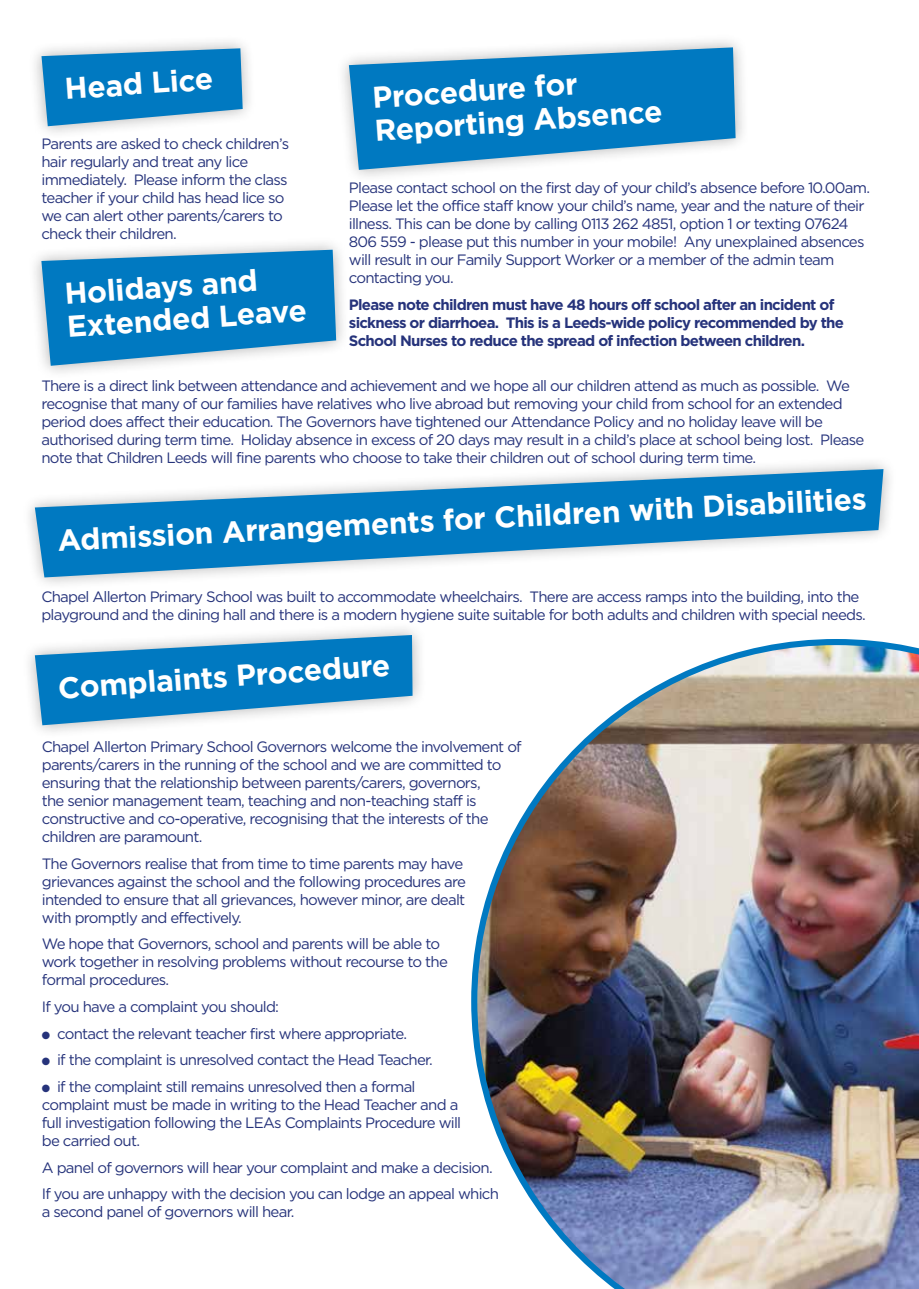
<style>
.page{position:relative;width:919px;height:1289px;background:#fff}
.page>*{position:absolute;margin:0;border:0;box-sizing:border-box;transform-origin:0 0}
.t1{font:700 30px/33px "Gotham";color:#fff}
.t2{font:15px/18px "Gotham";letter-spacing:-.05em;color:#26337b}
.t3{font:700 15px/18px "Gotham";letter-spacing:-.05em;color:#26337b}
</style>
<div class="page">
<img style="left:471px;top:639px;width:447px;height:649px">
<div style="left:28px;top:34px;width:229px;height:106px;background:#000;opacity:.3"></div>
<svg style="left:41px;top:48px;width:202px;height:78px;background:#298dc8"></svg>
<div style="left:335px;top:34px;width:414px;height:149px;background:#000;opacity:.3"></div>
<svg style="left:349px;top:47px;width:386px;height:123px;background:#3392cb"></svg>
<div style="left:28px;top:236px;width:322px;height:143px;background:#000;opacity:.3"></div>
<svg style="left:41px;top:250px;width:295px;height:116px;background:#298dc8"></svg>
<svg style="left:35px;top:469px;width:848px;height:108px;fill:#0079c1"></svg>
<div style="left:22px;top:621px;width:405px;height:117px;background:#000;opacity:.3"></div>
<svg style="left:35px;top:635px;width:377px;height:90px"></svg>
<h1 class="t1" style="left:64px;top:72px;width:150px;rotate:-4deg">Head Lice</h1>
<p class="t2" style="left:41px;top:134px;width:249px">Parents are asked to check children’s hair regularly and treat any lice immediately. Please inform the class teacher if your child has head lice so we can alert other parents/carers to check their children.</p>
<h1 class="t1" style="left:64px;top:276px;width:241px;rotate:-4deg">Holidays and<br>Extended Leave</h1>
<h1 class="t1" style="left:371px;top:81px;width:290px;rotate:-4deg">Procedure for<br>Reporting Absence</h1>
<p class="t2" style="left:349px;top:179px;width:522px">Please contact school on the first day of your child’s absence before 10.00am.<br>Please let the office staff know your child’s name, year and the nature of their illness. This can be done by calling 0113 262 4851, option 1 or texting 07624<br>806 559 - please put this number in your mobile! Any unexplained absences will result in our Family Support Worker or a member of the admin team contacting you.</p>
<p class="t3" style="left:349px;top:295px;width:496px">Please note children must have 48 hours off school after an incident of sickness or diarrhoea. This is a Leeds-wide policy recommended by the<br>School Nurses to reduce the spread of infection between children.</p>
<p class="t2" style="left:41px;top:377px;width:824px">There is a direct link between attendance and achievement and we hope all our children attend as much as possible. We recognise that many of our families have relatives who live abroad but removing your child from school for an extended period does affect their education. The Governors have tightened our Attendance Policy and no holiday leave will be authorised during term time. Holiday absence in excess of 20 days may result in a child’s place at school being lost. Please note that Children Leeds will fine parents who choose to take their children out of school during term time.</p>
<h1 class="t1" style="left:57px;top:523px;width:811px;rotate:-3deg">Admission Arrangements for Children with Disabilities</h1>
<p class="t2" style="left:41px;top:587px;width:825px">Chapel Allerton Primary School was built to accommodate wheelchairs. There are access ramps into the building, into the playground and the dining hall and there is a modern hygiene suite suitable for both adults and children with special needs.</p>
<h1 class="t1" style="left:57px;top:670px;width:334px;rotate:-4deg">Complaints Procedure</h1>
<p class="t2" style="left:42px;top:737px;width:481px">Chapel Allerton Primary School Governors welcome the involvement of parents/carers in the running of the school and we are committed to ensuring that the relationship between parents/carers, governors,<br>the senior management team, teaching and non-teaching staff is constructive and co-operative, recognising that the interests of the children are paramount.</p>
<p class="t2" style="left:42px;top:854px;width:426px">The Governors realise that from time to time parents may have grievances against the school and the following procedures are intended to ensure that all grievances, however minor, are dealt with promptly and effectively.</p>
<p class="t2" style="left:42px;top:934px;width:407px">We hope that Governors, school and parents will be able to work together in resolving problems without recourse to the formal procedures.</p>
<p class="t2" style="left:42px;top:997px;width:239px">If you have a complaint you should:</p>
<p class="t2" style="left:42px;top:1024px;width:367px">● contact the relevant teacher first where appropriate.</p>
<p class="t2" style="left:42px;top:1050px;width:392px">● if the complaint is unresolved contact the Head Teacher.</p>
<p class="t2" style="left:42px;top:1077px;width:421px">● if the complaint still remains unresolved then a formal complaint must be made in writing to the Head Teacher and a full investigation following the LEAs Complaints Procedure will be carried out.</p>
<p class="t2" style="left:42px;top:1153px;width:458px;line-height:26.7px">A panel of governors will hear your complaint and make a decision.<br>If you are unhappy with the decision you can lodge an appeal which</p>
<p class="t2" style="left:42px;top:1202px;width:254px">a second panel of governors will hear.</p>
</div>
